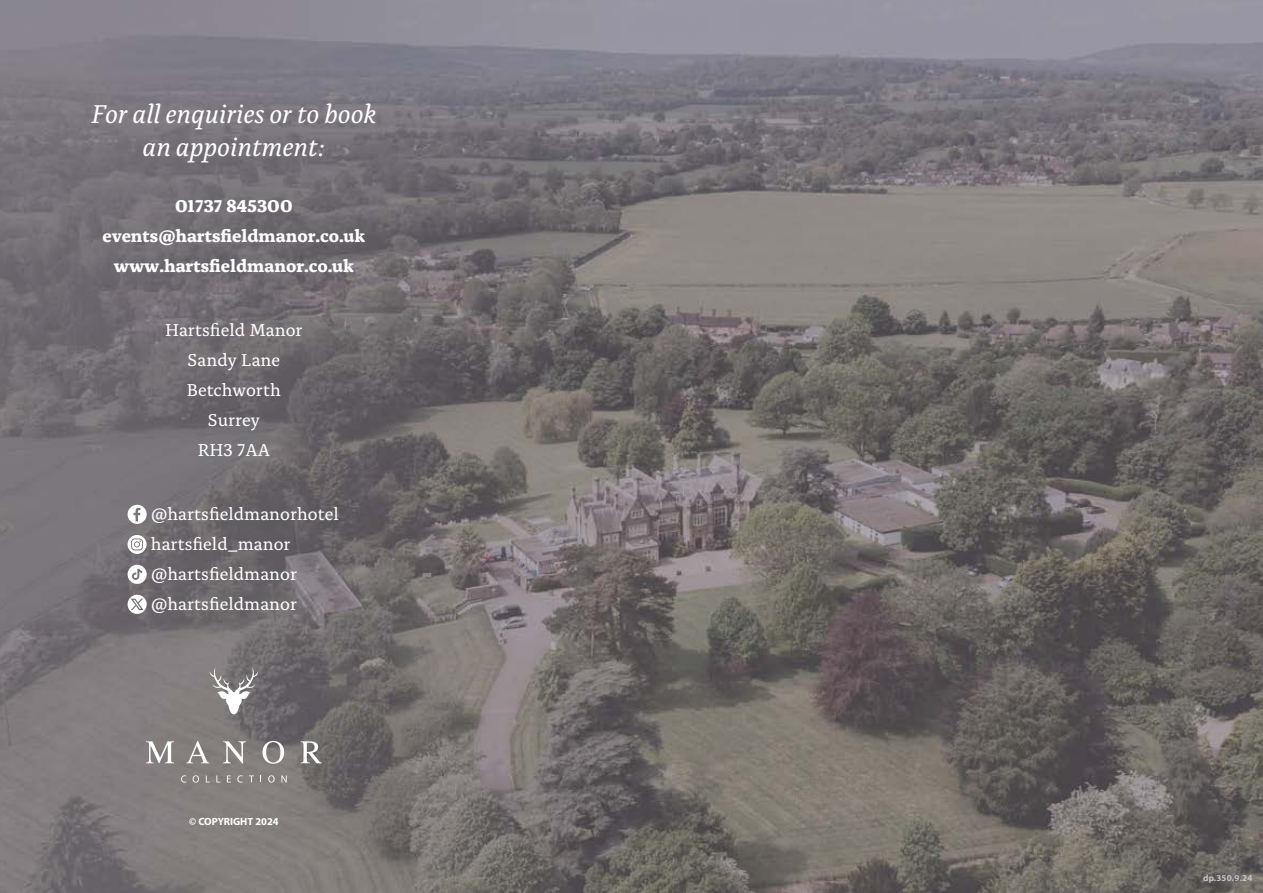
<style>
.page{position:relative;width:1263px;height:893px;background:#fff}
.page>*{position:absolute;margin:0;border:0;box-sizing:border-box;transform-origin:0 0}
.t1{font:italic 27px/33px "Alda OTCEV";color:#fff;text-align:center}
.t2{font:18px/30px "Alda OTCEV";color:#fff;text-align:center}
.t3{font:700 18px/30px "Alda OTCEV";color:#fff;text-align:center}
.t4{font:700 10.5px "Myriad Pro";color:#fff}
.t5{font:700 9px "Myriad Pro";letter-spacing:.02em;color:#c4c2c4}
</style>
<div class="page">
<img style="left:0;top:0;width:1263px;height:893px">
<svg style="left:128px;top:505px;width:19px;height:19px"></svg>
<svg style="left:128px;top:535px;width:19px;height:19px"></svg>
<svg style="left:128px;top:565px;width:19px;height:19px"></svg>
<svg style="left:128px;top:595px;width:19px;height:19px"></svg>
<svg style="left:181px;top:775px;width:5px;height:8px"></svg>
<svg style="left:193px;top:775px;width:6px;height:8px"></svg>
<svg style="left:206px;top:775px;width:4px;height:7px"></svg>
<svg style="left:216px;top:775px;width:4px;height:7px"></svg>
<svg style="left:227px;top:775px;width:4px;height:7px"></svg>
<svg style="left:237px;top:775px;width:6px;height:8px"></svg>
<svg style="left:249px;top:775px;width:5px;height:7px"></svg>
<svg style="left:268px;top:775px;width:7px;height:8px"></svg>
<svg style="left:281px;top:775px;width:6px;height:7px"></svg>
<svg style="left:146px;top:741px;width:28px;height:22px"></svg>
<svg style="left:186px;top:741px;width:23px;height:22px"></svg>
<svg style="left:223px;top:741px;width:23px;height:23px"></svg>
<svg style="left:262px;top:741px;width:22px;height:23px"></svg>
<svg style="left:301px;top:741px;width:21px;height:22px"></svg>
<svg style="left:210px;top:667px;width:48px;height:47px"></svg>
<h1 class="t1" style="left:91px;top:95px;width:286px">For all enquiries or to book an appointment:</h1>
<p class="t3" style="left:103px;top:189px;width:264px">01737 845300 events@hartsfieldmanor.co.uk www.hartsfieldmanor.co.uk</p>
<p class="t2" style="left:165px;top:313px;width:139px">Hartsfield Manor<br>Sandy Lane<br>Betchworth<br>Surrey<br>RH3 7AA</p>
<p class="t2" style="left:151px;top:497px;width:189px;text-align:left">@hartsfieldmanorhotel hartsfield_manor @hartsfieldmanor @hartsfieldmanor</p>
<p class="t4" style="left:189px;top:814px;width:91px">© COPYRIGHT 2024</p>
<p class="t5" style="left:1203px;top:872px;width:51px">dp.350.9.24</p>
</div>
